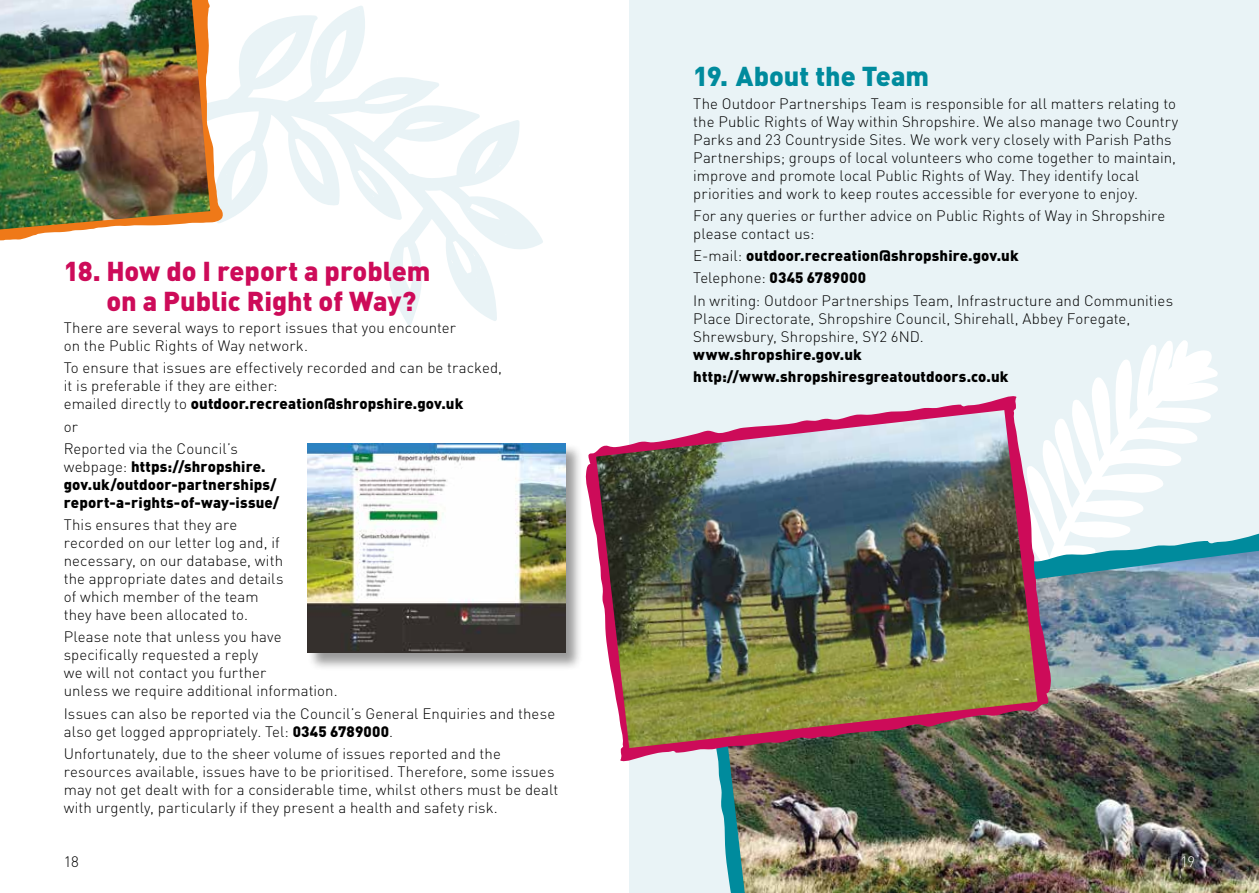
<style>
.page{position:relative;width:1259px;height:893px;background:#fff}
.page>*{position:absolute;margin:0;border:0;box-sizing:border-box;transform-origin:0 0}
.t1{font:900 27px/30px "DIN";color:#cd0b59}
.t2{font:900 27px "DIN";color:#008b9d}
.t3{font:300 15px/18px "DIN";letter-spacing:.005em;color:#000}
.t4{font:900 15px/18px "DIN";letter-spacing:.01em;color:#000}
.t5{font:300 15px "DIN";color:#fff}
.s1{font-weight:900}
.s2{font-weight:300}
</style>
<div class="page">
<div style="left:629px;top:0;width:630px;height:893px;background:#e9f3f6"></div>
<svg style="left:1051px;top:340px;width:167px;height:186px"></svg>
<svg style="left:1051px;top:526px;width:208px;height:25px"></svg>
<img style="left:718px;top:551px;width:541px;height:342px">
<svg style="left:223px;top:6px;width:320px;height:319px"></svg>
<svg style="left:585px;top:396px;width:466px;height:367px"></svg>
<img style="left:596px;top:410px;width:441px;height:338px">
<svg style="left:0;top:100px;width:223px;height:140px"></svg>
<img style="left:0;top:0;width:210px;height:229px">
<div style="left:307px;top:443px;width:276px;height:228px;background:#000;opacity:.4"></div>
<img style="left:308px;top:443px;width:257px;height:210px">
<h1 class="t2" style="left:693px;top:59px;width:237px">19. About the Team</h1>
<p class="t3" style="left:693px;top:94px;width:486px">The Outdoor Partnerships Team is responsible for all matters relating to the Public Rights of Way within Shropshire. We also manage two Country Parks and 23 Countryside Sites. We work very closely with Parish Paths Partnerships; groups of local volunteers who come together to maintain, improve and promote local Public Rights of Way. They identify local priorities and work to keep routes accessible for everyone to enjoy.</p>
<p class="t3" style="left:693px;top:206px;width:474px">For any queries or further advice on Public Rights of Way in Shropshire please contact us:</p>
<p class="t3" style="left:693px;top:244px;width:481px;line-height:22.2px">E-mail: <span class="s1">outdoor.recreation@shropshire.gov.uk<br></span>Telephone: <span class="s1">0345 6789000<br></span>In writing: Outdoor Partnerships Team, Infrastructure and Communities</p>
<p class="t3" style="left:693px;top:309px;width:438px">Place Directorate, Shropshire Council, Shirehall, Abbey Foregate,<br>Shrewsbury, Shropshire, SY2 6ND.</p>
<p class="t4" style="left:693px;top:342px;width:317px;line-height:22.2px">www.shropshire.gov.uk http://www.shropshiresgreatoutdoors.co.uk</p>
<h1 class="t1" style="left:106px;top:255px;width:326px;text-indent:-43px">18. How do I report a problem on a Public Right of Way?</h1>
<p class="t3" style="left:64px;top:319px;width:393px">There are several ways to report issues that you encounter on the Public Rights of Way network.</p>
<p class="t3" style="left:64px;top:359px;width:440px">To ensure that issues are effectively recorded and can be tracked, it is preferable if they are either:<br>emailed directly to <span class="s1">outdoor.recreation@shropshire.gov.uk</span></p>
<p class="t3" style="left:64px;top:415px;width:176px;line-height:22.2px">or<br>Reported via the Council’s</p>
<p class="t4" style="left:64px;top:457px;width:217px"><span class="s2">webpage:</span> https://shropshire. gov.uk/outdoor-partnerships/ report-a-rights-of-way-issue/</p>
<p class="t3" style="left:64px;top:516px;width:221px">This ensures that they are recorded on our letter log and, if necessary, on our database, with the appropriate dates and details of which member of the team they have been allocated to.</p>
<p class="t3" style="left:64px;top:628px;width:275px">Please note that unless you have specifically requested a reply<br>we will not contact you further<br>unless we require additional information.</p>
<p class="t3" style="left:64px;top:704px;width:493px">Issues can also be reported via the Council’s General Enquiries and these also get logged appropriately. Tel: <span class="s1">0345 6789000</span>.</p>
<p class="t3" style="left:64px;top:744px;width:496px">Unfortunately, due to the sheer volume of issues reported and the resources available, issues have to be prioritised. Therefore, some issues may not get dealt with for a considerable time, whilst others must be dealt with urgently, particularly if they present a health and safety risk.</p>
<p class="t3" style="left:64px;top:852px;width:16px">18</p>
<p class="t5" style="left:1180px;top:852px;width:16px">19</p>
</div>
